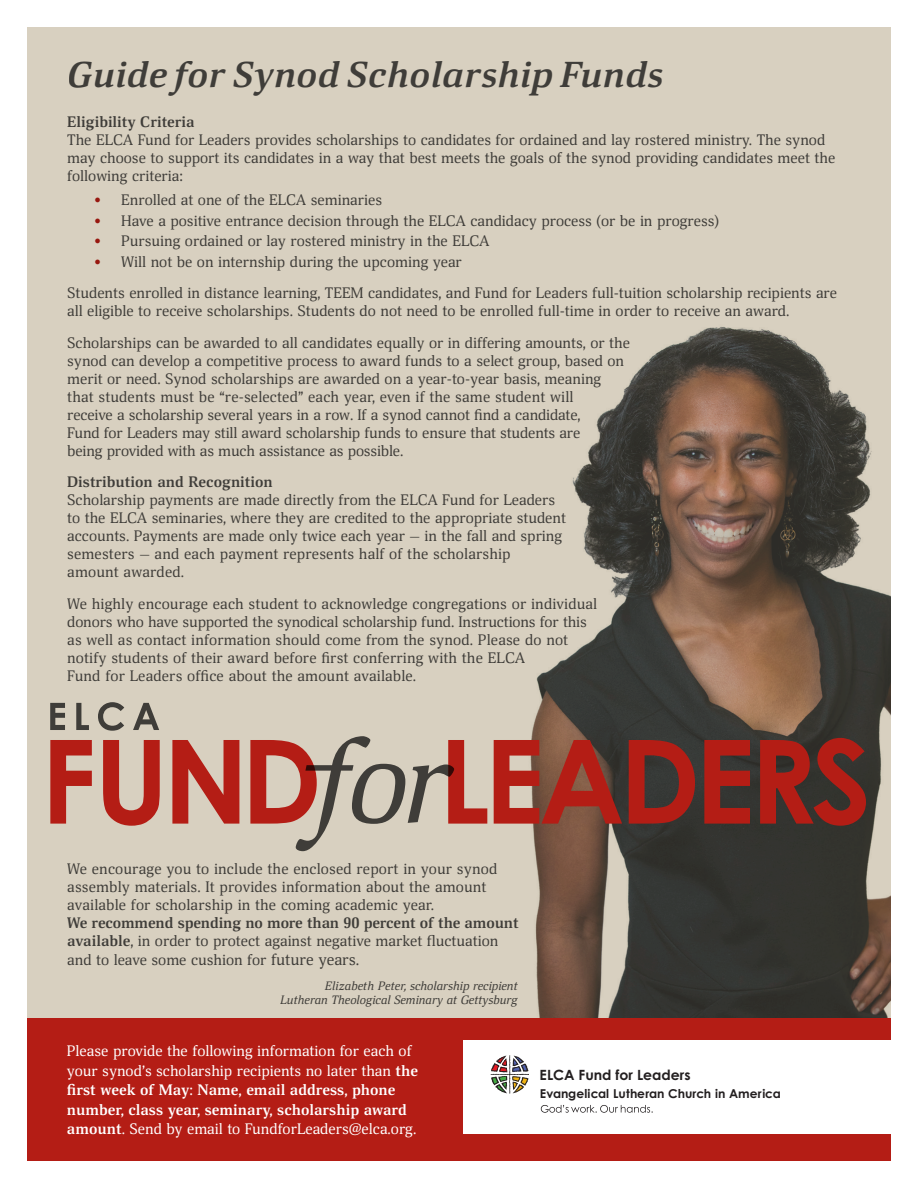
<style>
.page{position:relative;width:918px;height:1188px;background:#fff}
.page>*{position:absolute;margin:0;border:0;box-sizing:border-box;transform-origin:0 0}
.kalos_text{font:700 116.4px "Century Gothic";letter-spacing:-.05em;color:#b41d15}
.t1{font:italic 700 35.7px "Deca Serif";letter-spacing:.005em;color:#4b4c4d}
.t2{font:15px/18px "Deca Serif";color:#4b4c4d}
.kalos_text-2{font:15px/19.5px "Deca Serif";color:#fff}
.t3{font:700 15px "Deca Serif";color:#4b4c4d}
.t4{font:700 14.1px "Century Gothic";color:#231f20}
.t5{font:700 12.3px "Century Gothic";letter-spacing:-.005em;color:#231f20}
.t6{font:italic 12px/14.4px "Deca Serif";letter-spacing:-.01em;color:#4b4c4d;text-align:right}
.s1{color:#b41d15}
.s2{font-weight:700}
.s3{font-size:15.75px}
</style>
<div class="page">
<div style="left:27px;top:27px;width:864px;height:1134px;background:#d8d0c0"></div>
<img style="left:530px;top:327px;width:361px;height:691px">
<div style="left:28px;top:1018px;width:863px;height:143px;background:#b41d15"></div>
<div style="left:463px;top:1041px;width:439px;height:93px;background:#fff"></div>
<svg style="left:541px;top:1105px;width:112px;height:8px"></svg>
<svg style="left:491px;top:1055px;width:38px;height:39px"></svg>
<svg style="left:296px;top:736px;width:158px;height:115px"></svg>
<svg style="left:50px;top:702px;width:109px;height:29px"></svg>
<h2 class="t1" style="left:67px;top:54px;width:597px">Guide for Synod Scholarship Funds</h2>
<p class="t3" style="left:67px;top:113px;width:129px">Eligibility Criteria</p>
<p class="t2" style="left:67px;top:131px;width:770px">The ELCA Fund for Leaders provides scholarships to candidates for ordained and lay rostered ministry. The synod may choose to support its candidates in a way that best meets the goals of the synod providing candidates meet the following criteria:</p>
<p class="t2" style="left:94px;top:192px;width:289px"><span class="s1">•</span> Enrolled at one of the ELCA seminaries</p>
<p class="t2" style="left:94px;top:212px;width:626px"><span class="s1">•</span> Have a positive entrance decision through the ELCA candidacy process (or be in progress)</p>
<p class="t2" style="left:94px;top:233px;width:397px"><span class="s1">•</span> Pursuing ordained or lay rostered ministry in the ELCA</p>
<p class="t2" style="left:67px;top:246px;width:771px;line-height:31.5px;text-indent:27px"><span class="s1">•</span> Will not be on internship during the upcoming year<br>Students enrolled in distance learning, TEEM candidates, and Fund for Leaders full-tuition scholarship recipients are</p>
<p class="t2" style="left:67px;top:296px;width:724px;line-height:31.5px">all eligible to receive scholarships. Students do not need to be enrolled full-time in order to receive an award.<br>Scholarships can be awarded to all candidates equally or in differing amounts, or the</p>
<p class="t2" style="left:67px;top:352px;width:558px">synod can develop a competitive process to award funds to a select group, based on merit or need. Synod scholarships are awarded on a year-to-year basis, meaning that students must be “re-selected” each year, even if the same student will<br>receive a scholarship several years in a row. If a synod cannot find a candidate,<br>Fund for Leaders may still award scholarship funds to ensure that students are<br>being provided with as much assistance as possible.</p>
<p class="t3" style="left:67px;top:473px;width:207px">Distribution and Recognition</p>
<p class="t2" style="left:67px;top:491px;width:500px">Scholarship payments are made directly from the ELCA Fund for Leaders to the ELCA seminaries, where they are credited to the appropriate student accounts. Payments are made only twice each year — in the fall and spring semesters — and each payment represents half of the scholarship<br>amount awarded.</p>
<p class="t2" style="left:67px;top:595px;width:532px">We highly encourage each student to acknowledge congregations or individual donors who have supported the synodical scholarship fund. Instructions for this as well as contact information should come from the synod. Please do not notify students of their award before first conferring with the ELCA<br>Fund for Leaders office about the amount available.</p>
<p class="kalos_text" style="left:41px;top:693px;width:833px">FUND LEADERS</p>
<p class="t2" style="left:67px;top:860px;width:431px">We encourage you to include the enclosed report in your synod assembly materials. It provides information about the amount available for scholarship in the coming academic year.</p>
<p class="t2" style="left:67px;top:914px;width:453px"><span class="s2">We recommend spending no more than 90 percent of the amount available</span>, in order to protect against negative market fluctuation and to leave some cushion for <span class="s3">future years.</span></p>
<p class="t6" style="left:280px;top:979px;width:239px">Elizabeth Peter, scholarship recipient<br>Lutheran Theological Seminary at Gettysburg</p>
<p class="kalos_text-2" style="left:67px;top:1042px;width:353px">Please provide the following information for each of your synod’s scholarship recipients no later than <span class="s2">the first week of May</span>: <span class="s2">Name, email address, phone number, class year, seminary, scholarship award amount</span>. Send by email to FundforLeaders@elca.org.</p>
<p class="t4" style="left:540px;top:1066px;width:153px">ELCA Fund for Leaders</p>
<p class="t5" style="left:540px;top:1085px;width:243px">Evangelical Lutheran Church in America</p>
</div>
